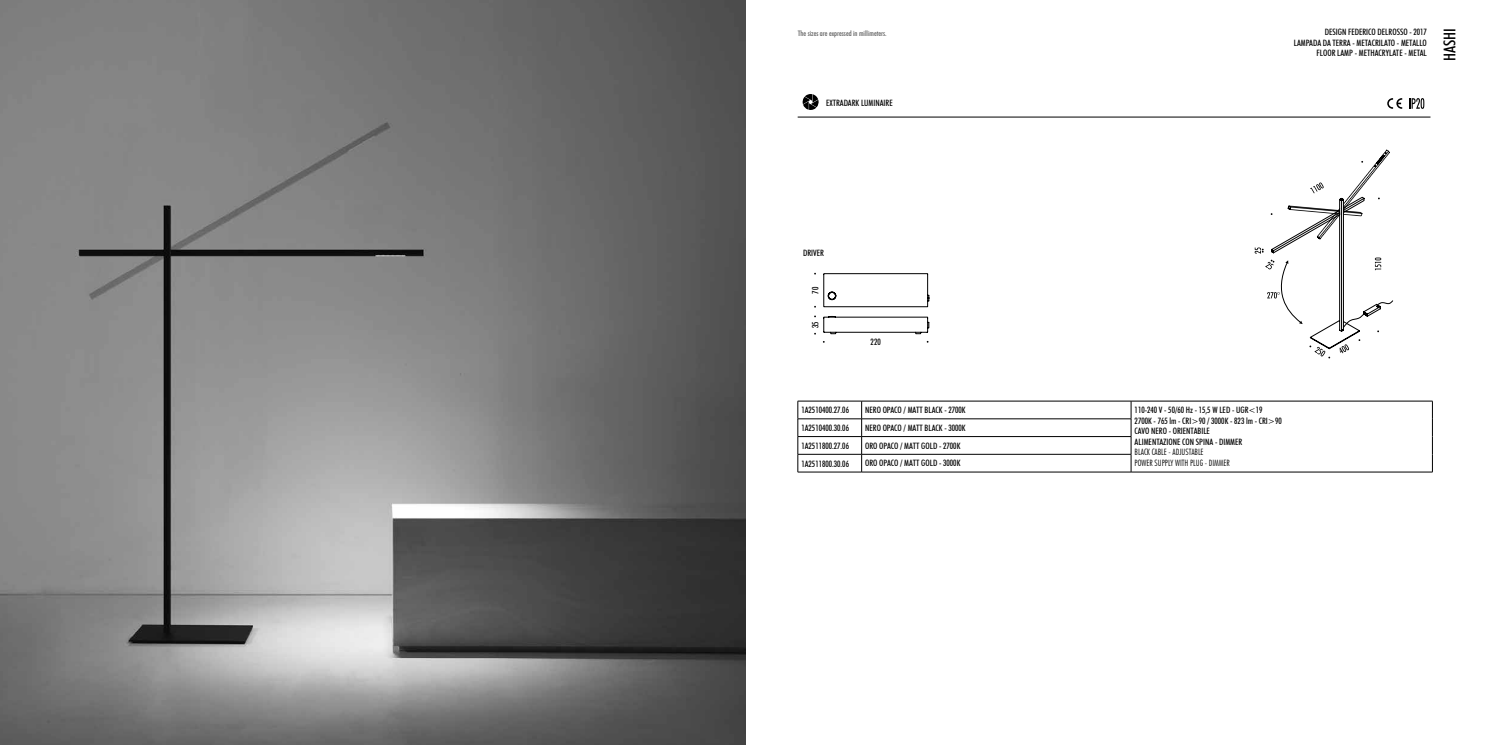
<style>
.page{position:relative;width:1489px;height:745px;background:#fff}
.page>*{position:absolute;margin:0;border:0;box-sizing:border-box;transform-origin:0 0}
.t1{font:500 condensed 16.25px "Futura BT";color:#000}
.t2{font:500 condensed 8.75px/10.5px "Futura BT";color:#000;text-align:right}
.t3{font:300 condensed 8.75px/10.5px "Futura BT";color:#000}
.t4{font:500 condensed 7.5px "Futura BT";color:#595959}
</style>
<div class="page">
<hr style="left:797px;top:117px;width:633px;height:1px;background:#000">
<svg style="left:1387px;top:98px;width:14px;height:11px"></svg>
<svg style="left:1409px;top:98px;width:15px;height:11px"></svg>
<svg style="left:823px;top:273px;width:106px;height:61px"></svg>
<svg style="left:1254px;top:150px;width:139px;height:208px"></svg>
<hr style="left:1130px;top:471px;width:302px;height:1px;background:#000">
<hr style="left:797px;top:400px;width:64px;height:1px;background:#000">
<hr style="left:861px;top:400px;width:269px;height:1px;background:#000">
<hr style="left:797px;top:418px;width:64px;height:1px;background:#000">
<hr style="left:861px;top:418px;width:270px;height:1px;background:#000">
<hr style="left:797px;top:436px;width:64px;height:1px;background:#000">
<hr style="left:861px;top:436px;width:270px;height:1px;background:#000">
<hr style="left:797px;top:454px;width:64px;height:1px;background:#000">
<svg style="left:797px;top:401px;width:1px;height:70px"></svg>
<hr style="left:861px;top:454px;width:270px;height:1px;background:#000">
<svg style="left:861px;top:401px;width:1px;height:70px"></svg>
<hr style="left:1130px;top:400px;width:302px;height:1px;background:#000">
<svg style="left:1431px;top:401px;width:1px;height:70px"></svg>
<hr style="left:797px;top:471px;width:64px;height:1px;background:#000">
<hr style="left:861px;top:471px;width:269px;height:1px;background:#000">
<svg style="left:1130px;top:401px;width:1px;height:70px"></svg>
<img style="left:0;top:0;width:745px;height:744px">
<svg style="left:802px;top:94px;width:16px;height:16px"></svg>
<p class="t4" style="left:797px;top:28px;width:90px">The sizes are expressed in millimeters.</p>
<p class="t2" style="left:826px;top:98px;width:68px">EXTRADARK LUMINAIRE</p>
<p class="t2" style="left:1293px;top:27px;width:135px">DESIGN FEDERICO DELROSSO - 2017<br>LAMPADA DA TERRA - METACRILATO - METALLO<br>FLOOR LAMP - METHACRYLATE - METAL</p>
<h1 class="t1" style="left:1439px;top:61px;width:35px;rotate:-90deg">HASHI</h1>
<p class="t2" style="left:803px;top:248px;width:22px">DRIVER</p>
<p class="t2" style="left:810px;top:293px;width:8px;rotate:-90deg">70</p>
<p class="t2" style="left:810px;top:328px;width:8px;rotate:-90deg">35</p>
<p class="t2" style="left:870px;top:336px;width:12px">220</p>
<p class="t2" style="left:801px;top:404px;width:49px">1A2510400.27.06</p>
<p class="t2" style="left:865px;top:404px;width:102px">NERO OPACO / MATT BLACK - 2700K</p>
<p class="t2" style="left:1134px;top:404px;width:149px;text-align:left">110-240 V - 50/60 Hz - 15,5 W LED - UGR&lt;19<br>2700K - 765 lm - CRI&gt;90 / 3000K - 823 lm - CRI&gt;90<br>CAVO NERO - ORIENTABILE<br>ALIMENTAZIONE CON SPINA - DIMMER</p>
<p class="t3" style="left:1134px;top:446px;width:97px">BLACK CABLE - ADJUSTABLE<br>POWER SUPPLY WITH PLUG - DIMMER</p>
<p class="t2" style="left:801px;top:422px;width:49px">1A2510400.30.06</p>
<p class="t2" style="left:865px;top:422px;width:102px">NERO OPACO / MATT BLACK - 3000K</p>
<p class="t2" style="left:801px;top:440px;width:49px">1A2511800.27.06</p>
<p class="t2" style="left:865px;top:440px;width:97px">ORO OPACO / MATT GOLD - 2700K</p>
<p class="t2" style="left:801px;top:458px;width:49px">1A2511800.30.06</p>
<p class="t2" style="left:865px;top:457px;width:97px">ORO OPACO / MATT GOLD - 3000K</p>
</div>
